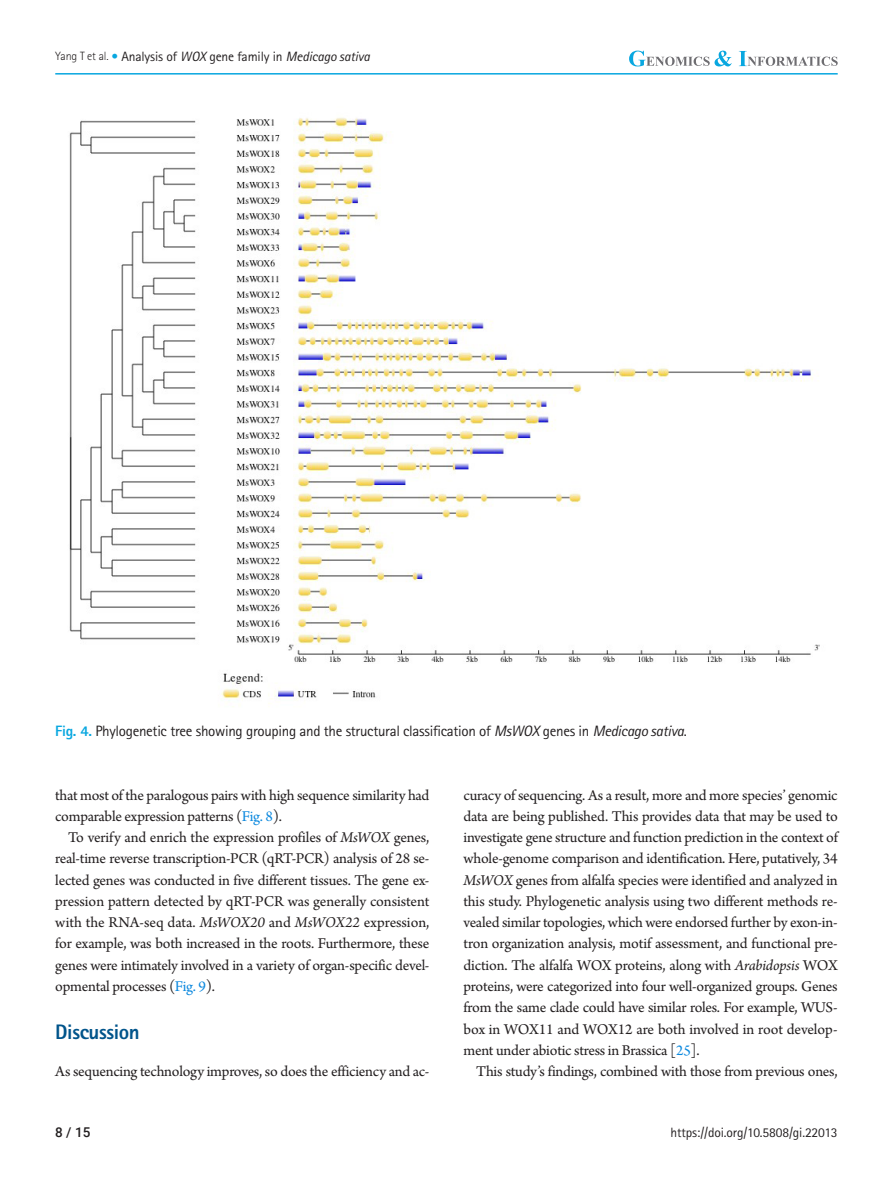
<style>
.page{position:relative;width:893px;height:1191px;background:#fff}
.page>*{position:absolute;margin:0;border:0;box-sizing:border-box;transform-origin:0 0}
.body-title{font:800 21px "Rotis Sans Serif Std";letter-spacing:-.02em;color:#00548b}
.body{font:15.75px/21.3px "Arno Pro";letter-spacing:-.015em;color:#231f20;text-align:justify}
.fig-caption{font:15px "Rotis Sans Serif Std";letter-spacing:-.02em;color:#231f20}
.t1{font:13.5px "Rotis Sans Serif Std";letter-spacing:-.01em;color:#231f20}
.t2{font:500 13.5px "Roboto";color:#231f20}
.s1{font-weight:300;font-size:12px}
.s2{color:#08a7e0}
.s3{font-style:italic}
.s4{font-weight:800;color:#08a7e0}
.s5{color:#0b88de}
</style>
<div class="page">
<img style="left:69px;top:117px;width:751px;height:590px">
<hr style="left:55px;top:73px;width:783px;height:2px;background:#08a7e0">
<svg style="left:629px;top:51px;width:209px;height:15px"></svg>
<p class="t1" style="left:55px;top:48px;width:316px"><span class="s1">Yang T et al.</span> <span class="s2">•</span> Analysis of <span class="s3">WOX</span> gene family in <span class="s3">Medicago sativa</span></p>
<p class="fig-caption" style="left:55px;top:721px;width:633px"><span class="s4">Fig. 4.</span> Phylogenetic tree showing grouping and the structural classification of <span class="s3">MsWOX</span> genes in <span class="s3">Medicago sativa</span>.</p>
<p class="body" style="left:55px;top:785px;width:376px">that most of the paralogous pairs with high sequence similarity had comparable expression patterns (<span class="s5">Fig. 8</span>).</p>
<p class="body" style="left:55px;top:827px;width:376px;text-indent:13px">To verify and enrich the expression profiles of <span class="s3">MsWOX</span> genes, real-time reverse transcription-PCR (qRT-PCR) analysis of 28 se&shy;lected genes was conducted in five different tissues. The gene ex&shy;pression pattern detected by qRT-PCR was generally consistent with the RNA-seq data. <span class="s3">MsWOX20</span> and <span class="s3">MsWOX22</span> expression, for example, was both increased in the roots. Furthermore, these genes were intimately involved in a variety of organ-specific devel&shy;opmental processes (<span class="s5">Fig. 9</span>).</p>
<p class="body-title" style="left:55px;top:1018px;width:86px">Discussion</p>
<p class="body" style="left:55px;top:1061px;width:376px">As sequencing technology improves, so does the efficiency and ac-</p>
<p class="body" style="left:463px;top:785px;width:376px">curacy of sequencing. As a result, more and more species’ genomic data are being published. This provides data that may be used to investigate gene structure and function prediction in the context of whole-genome comparison and identification. Here, putatively, 34<br><span class="s3">MsWOX</span> genes from alfalfa species were identified and analyzed in this study. Phylogenetic analysis using two different methods re&shy;vealed similar topologies, which were endorsed further by exon-in&shy;tron organization analysis, motif assessment, and functional pre&shy;diction. The alfalfa WOX proteins, along with <span class="s3">Arabidopsis</span> WOX proteins, were categorized into four well-organized groups. Genes from the same clade could have similar roles. For example, WUS&shy;box in WOX11 and WOX12 are both involved in root develop&shy;ment under abiotic stress in Brassica [<span class="s5">25</span>].</p>
<p class="body" style="left:476px;top:1061px;width:363px">This study’s findings, combined with those from previous ones,</p>
<p class="t2" style="left:55px;top:1123px;width:37px">8 / 15</p>
<p class="t1" style="left:670px;top:1124px;width:169px">https://doi.org/10.5808/gi.22013</p>
</div>
